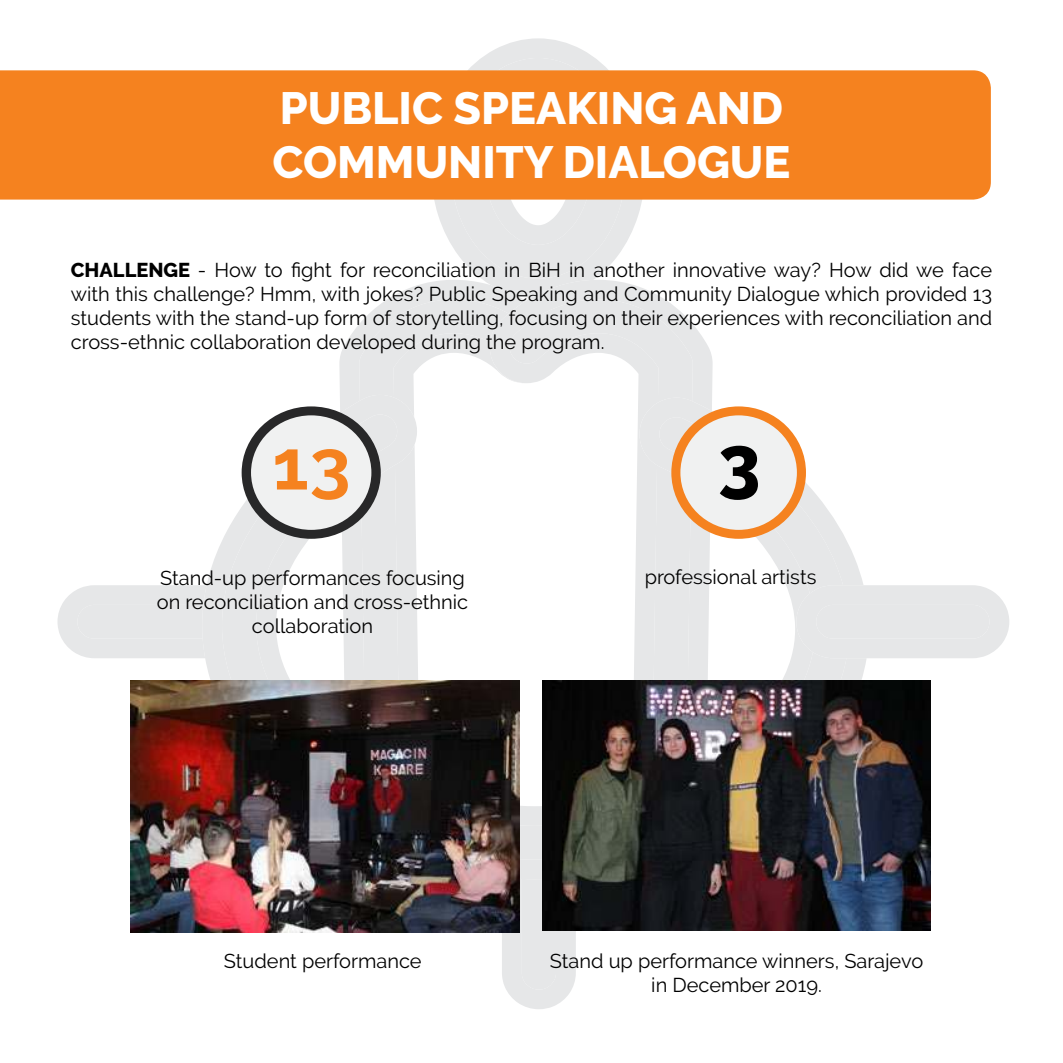
<style>
.page{position:relative;width:1063px;height:1063px;background:#fff}
.page>*{position:absolute;margin:0;border:0;box-sizing:border-box;transform-origin:0 0}
.t1{font:800 75px "Raleway";color:#000}
.t2{font:800 45px/54px "Raleway";color:#fff}
.t3{font:20px/24px "Raleway";color:#000;text-align:center}
.s1{font-weight:800}
</style>
<div class="page">
<svg style="left:339px;top:282px;width:151px;height:113px;fill:#e6e7e8"></svg>
<svg style="left:431px;top:38px;width:211px;height:260px;fill:#e6e7e8"></svg>
<svg style="left:490px;top:280px;width:223px;height:115px;fill:#e6e7e8"></svg>
<div style="left:57px;top:585px;width:145px;height:73px;background:#e6e7e8"></div>
<svg style="left:502px;top:879px;width:74px;height:130px;background:#e3e4e5"></svg>
<svg style="left:202px;top:395px;width:665px;height:484px"></svg>
<div style="left:796px;top:585px;width:213px;height:73px;background:#e6e7e8"></div>
<div style="left:0;top:70px;width:991px;height:130px;background:#f5821f"></div>
<svg style="left:242px;top:406px;width:139px;height:133px"></svg>
<svg style="left:671px;top:406px;width:135px;height:133px"></svg>
<img style="left:131px;top:680px;width:388px;height:253px">
<img style="left:543px;top:680px;width:388px;height:250px">
<h2 class="t2" style="left:272px;top:85px;width:520px">PUBLIC SPEAKING AND<br>COMMUNITY DIALOGUE</h2>
<p class="t3" style="left:71px;top:258px;width:923px;text-align:justify"><span class="s1">CHALLENGE</span> - How to fight for reconciliation in BiH in another innovative way? How did we face with this challenge? Hmm, with jokes? Public Speaking and Community Dialogue which provided 13 students with the stand-up form of storytelling, focusing on their experiences with reconciliation and cross-ethnic collaboration developed during the program.</p>
<h1 class="t1" style="left:718px;top:435px;width:44px">3</h1>
<p class="t3" style="left:160px;top:568px;width:306px">Stand-up performances focusing</p>
<p class="t3" style="left:645px;top:567px;width:173px">professional artists</p>
<p class="t3" style="left:157px;top:592px;width:313px">on reconciliation and cross-ethnic collaboration</p>
<p class="t3" style="left:224px;top:951px;width:199px">Student performance</p>
<p class="t3" style="left:550px;top:951px;width:375px">Stand up performance winners, Sarajevo in December 2019.</p>
</div>
